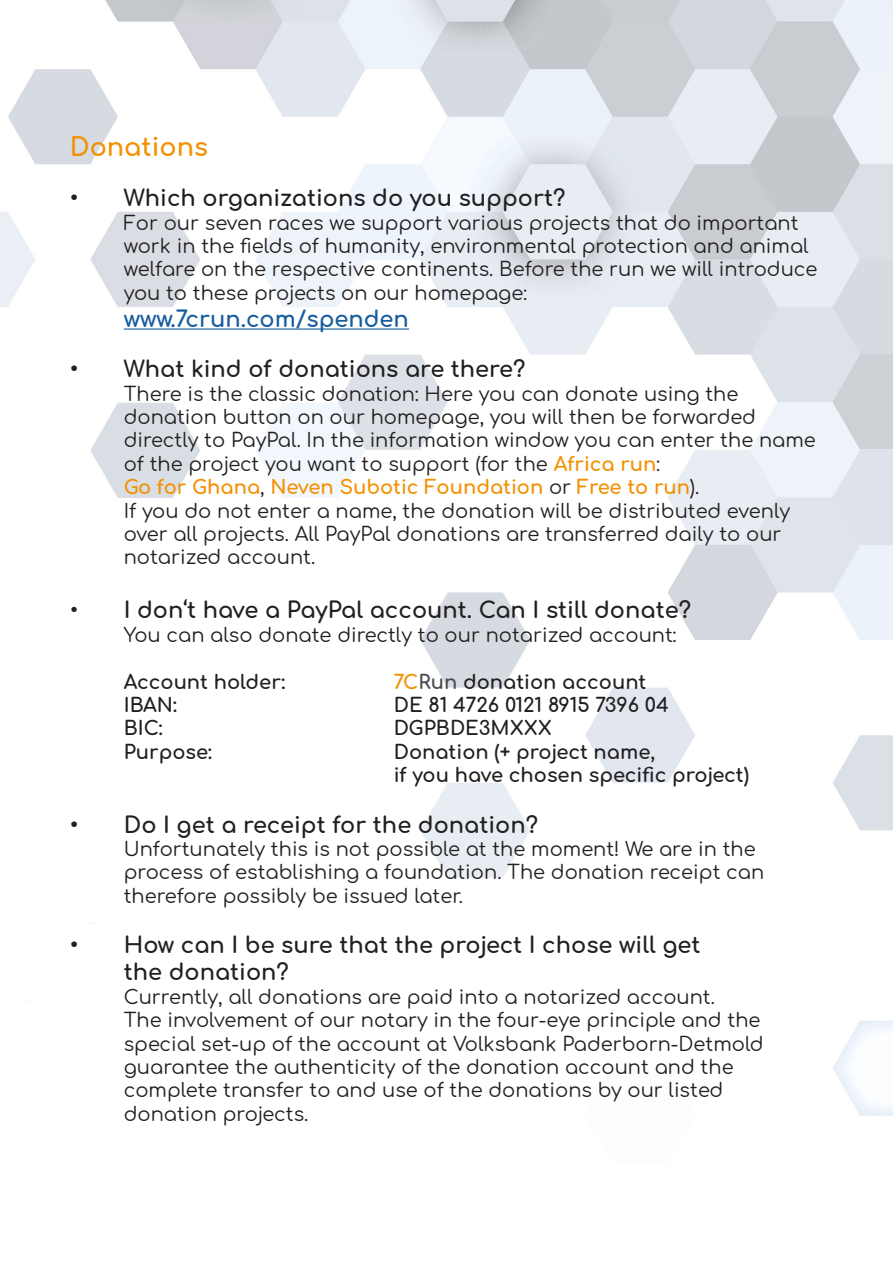
<style>
.page{position:relative;width:893px;height:1263px;background:#fff}
.page>*{position:absolute;margin:0;border:0;box-sizing:border-box;transform-origin:0 0}
.t1{font:700 25.5px "Comfortaa";color:#f29104}
.t2{font:700 22.5px "Comfortaa";color:#231f20}
.t3{font:700 22.5px "Comfortaa";color:#175d9e}
.t4{font:19.5px/23.4px "Comfortaa";color:#231f20}
.t5{font:700 19.5px "Comfortaa";color:#231f20}
.t6{font:700 19.5px "Comfortaa";color:#f29104}
.s1{font-weight:700;color:#f29104}
.s2{font-weight:400;color:#231f20}
.s3{font-weight:400}
.s4{color:#f29104}
.s5{color:#4c4c4e}
</style>
<div class="page">
<img style="left:0;top:0;width:893px;height:1116px">
<hr style="left:124px;top:328px;width:285px;height:2px;background:#175d9e">
<p class="t1" style="left:70px;top:124px;width:140px">Donations</p>
<p class="t2" style="left:70px;top:178px;width:497px">• Which organizations do you support?</p>
<p class="t4" style="left:124px;top:208px;width:695px">For our seven races we support various projects that do important work in the fields of humanity, environmental protection and animal welfare on the respective continents. Before the run we will introduce you to these projects on our homepage:</p>
<p class="t3" style="left:124px;top:298px;width:287px">www.7crun.com/spenden</p>
<p class="t2" style="left:70px;top:349px;width:457px">• What kind of donations are there?</p>
<p class="t4" style="left:124px;top:379px;width:616px">There is the classic donation: Here you can donate using the</p>
<p class="t4" style="left:124px;top:403px;width:634px">donation button on our homepage, you will then be forwarded</p>
<p class="t4" style="left:124px;top:426px;width:694px">directly to PayPal. In the information window you can enter the name of the project you want to support (for the <span class="s1">Africa run</span>:</p>
<p class="t6" style="left:124px;top:470px;width:577px">Go for Ghana<span class="s2">,</span> Neven Subotic Foundation <span class="s2">or</span> Free to run<span class="s2">).</span></p>
<p class="t4" style="left:124px;top:496px;width:668px">If you do not enter a name, the donation will be distributed evenly over all projects. All PayPal donations are transferred daily to our</p>
<p class="t4" style="left:124px;top:543px;width:193px">notarized account.</p>
<p class="t2" style="left:70px;top:590px;width:623px"><span class="s3">•</span> I don‘t have a PayPal account. Can I still donate?</p>
<p class="t4" style="left:124px;top:621px;width:554px">You can also donate directly to our notarized account:</p>
<p class="t5" style="left:124px;top:664px;width:163px">Account holder:</p>
<p class="t5" style="left:394px;top:664px;width:254px"><span class="s4">7C</span><span class="s5">Run</span> donation account</p>
<p class="t5" style="left:124px;top:687px;width:55px">IBAN:</p>
<p class="t5" style="left:394px;top:687px;width:277px">DE 81 4726 0121 8915 7396 04</p>
<p class="t5" style="left:124px;top:711px;width:40px">BIC:</p>
<p class="t5" style="left:394px;top:711px;width:159px">DGPBDE3MXXX</p>
<p class="t5" style="left:124px;top:734px;width:90px">Purpose:</p>
<p class="t5" style="left:394px;top:734px;width:263px">Donation (+ project name,</p>
<p class="t5" style="left:394px;top:758px;width:357px">if you have chosen specific project)</p>
<p class="t2" style="left:70px;top:804px;width:470px">• Do I get a receipt for the donation?</p>
<p class="t4" style="left:124px;top:835px;width:633px">Unfortunately this is not possible at the moment! We are in the</p>
<p class="t4" style="left:124px;top:858px;width:642px">process of establishing a foundation. The donation receipt can</p>
<p class="t4" style="left:124px;top:882px;width:341px">therefore possibly be issued later.</p>
<p class="t2" style="left:70px;top:925px;width:632px">• How can I be sure that the project I chose will get</p>
<p class="t2" style="left:124px;top:952px;width:167px">the donation?</p>
<p class="t4" style="left:124px;top:982px;width:593px">Currently, all donations are paid into a notarized account.</p>
<p class="t4" style="left:124px;top:1006px;width:638px">The involvement of our notary in the four-eye principle and the</p>
<p class="t4" style="left:124px;top:1029px;width:641px">special set-up of the account at Volksbank Paderborn-Detmold</p>
<p class="t4" style="left:124px;top:1053px;width:611px">guarantee the authenticity of the donation account and the</p>
<p class="t4" style="left:124px;top:1076px;width:601px">complete transfer to and use of the donations by our listed</p>
<p class="t4" style="left:124px;top:1099px;width:186px">donation projects.</p>
</div>
